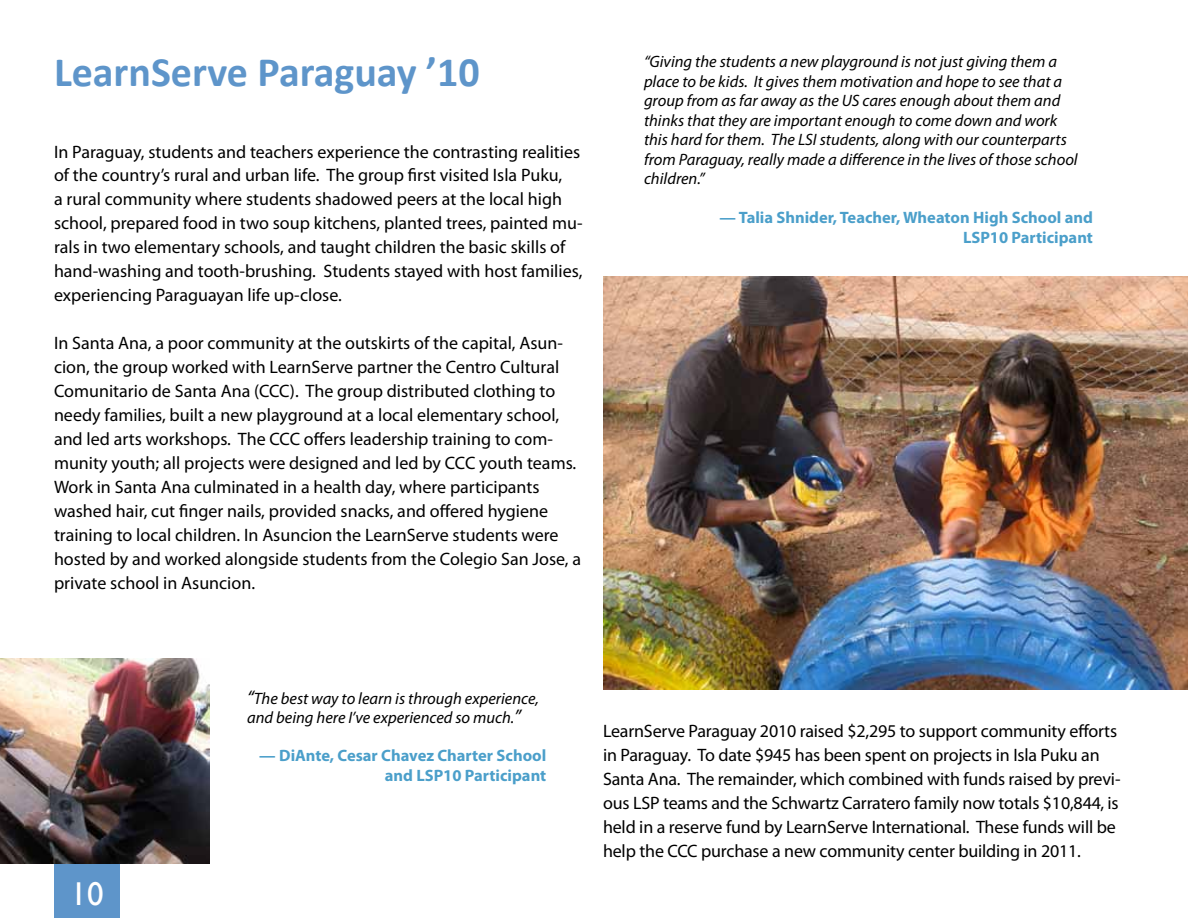
<style>
.page{position:relative;width:1188px;height:918px;background:#fff}
.page>*{position:absolute;margin:0;border:0;box-sizing:border-box;transform-origin:0 0}
.t1{font:700 42px "Calibri";color:#5e95ca}
.t2{font:33px "Gill Sans";color:#fff}
.t3{font:18px/24px "Myriad Pro";color:#000}
.t4{font:italic 16.5px/19.5px "Myriad Pro";color:#000}
.t5{font:700 16.5px/19.8px "Myriad Pro";color:#4b9fca;text-align:right}
.s1{font-size:19.5px}
</style>
<div class="page">
<div style="left:54px;top:864px;width:66px;height:54px;background:#5e95ca"></div>
<img style="left:0;top:658px;width:209px;height:206px">
<img style="left:603px;top:277px;width:585px;height:412px">
<h1 class="t1" style="left:54px;top:46px;width:427px">LearnServe Paraguay ’10</h1>
<p class="t3" style="left:54px;top:139px;width:530px">In Paraguay, students and teachers experience the contrasting realities of the country’s rural and urban life. The group first visited Isla Puku,<br>a rural community where students shadowed peers at the local high school, prepared food in two soup kitchens, planted trees, painted mu&shy;rals in two elementary schools, and taught children the basic skills of hand-washing and tooth-brushing. Students stayed with host families, experiencing Paraguayan life up-close.</p>
<p class="t3" style="left:54px;top:331px;width:529px">In Santa Ana, a poor community at the outskirts of the capital, Asun&shy;cion, the group worked with LearnServe partner the Centro Cultural Comunitario de Santa Ana (CCC). The group distributed clothing to needy families, built a new playground at a local elementary school, and led arts workshops. The CCC offers leadership training to com&shy;munity youth; all projects were designed and led by CCC youth teams.<br>Work in Santa Ana culminated in a health day, where participants washed hair, cut finger nails, provided snacks, and offered hygiene training to local children. In Asuncion the LearnServe students were hosted by and worked alongside students from the Colegio San Jose, a private school in Asuncion.</p>
<p class="t4" style="left:644px;top:52px;width:435px">“Giving the students a new playground is not just giving them a place to be kids. It gives them motivation and hope to see that a group from as far away as the US cares enough about them and thinks that they are important enough to come down and work this hard for them. The LSI students, along with our counterparts from Paraguay, really made a difference in the lives of those school children.”</p>
<p class="t5" style="left:720px;top:207px;width:375px">— Talia Shnider, Teacher, Wheaton High School and<br>LSP10 Participant</p>
<h2 class="t2" style="left:70px;top:875px;width:34px">10</h2>
<p class="t4" style="left:247px;top:688px;width:293px"><span class="s1">“</span>The best way to learn is through experience, and being here I’ve experienced so much.<span class="s1">”</span></p>
<p class="t5" style="left:259px;top:745px;width:288px">— DiAnte, Cesar Chavez Charter School and LSP10 Participant</p>
<p class="t3" style="left:603px;top:719px;width:519px">LearnServe Paraguay 2010 raised $2,295 to support community efforts in Paraguay. To date $945 has been spent on projects in Isla Puku an Santa Ana. The remainder, which combined with funds raised by previ&shy;ous LSP teams and the Schwartz Carratero family now totals $10,844, is held in a reserve fund by LearnServe International. These funds will be help the CCC purchase a new community center building in 2011.</p>
</div>
